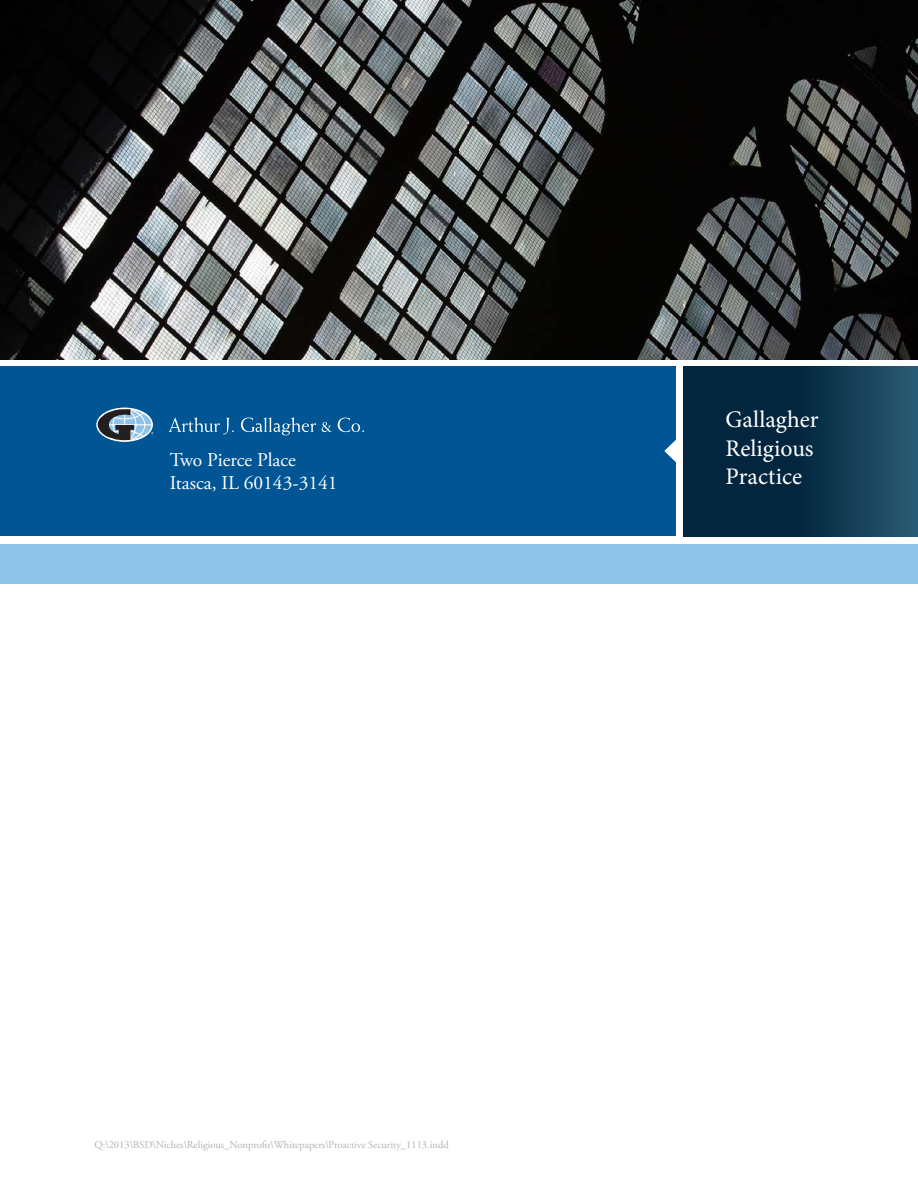
<style>
.page{position:relative;width:918px;height:1188px;background:#fff}
.page>*{position:absolute;margin:0;border:0;box-sizing:border-box;transform-origin:0 0}
.t1{font:23.85px/28.5px "Minion Pro";color:#fff}
.t2{font:19.5px/23.4px "Adobe Garamond Pro";color:#fff}
.Body{font:10.5px "Adobe Garamond Pro";color:#b2b3b7}
</style>
<div class="page">
<img style="left:0;top:0;width:918px;height:360px">
<div style="left:0;top:367px;width:676px;height:169px;background:#005594"></div>
<div style="left:0;top:544px;width:918px;height:39px;background:#8fc3e9"></div>
<div style="left:683px;top:367px;width:235px;height:169px;background:linear-gradient(to right,#001730,#214f67)"></div>
<svg style="left:664px;top:440px;width:12px;height:22px"></svg>
<svg style="left:169px;top:417px;width:65px;height:17px"></svg>
<svg style="left:241px;top:417px;width:75px;height:18px"></svg>
<svg style="left:322px;top:422px;width:10px;height:10px"></svg>
<svg style="left:338px;top:418px;width:26px;height:14px"></svg>
<svg style="left:97px;top:408px;width:56px;height:34px"></svg>
<p class="t2" style="left:170px;top:449px;width:169px">Two Pierce Place<br>Itasca, IL 60143-3141</p>
<p class="Body" style="left:94px;top:1138px;width:356px">Q:\2013\BSD\Niches\Religious_Nonprofit\Whitepapers\Proactive Security_1113.indd</p>
<p class="t1" style="left:726px;top:405px;width:95px">Gallagher<br>Religious<br>Practice</p>
</div>
